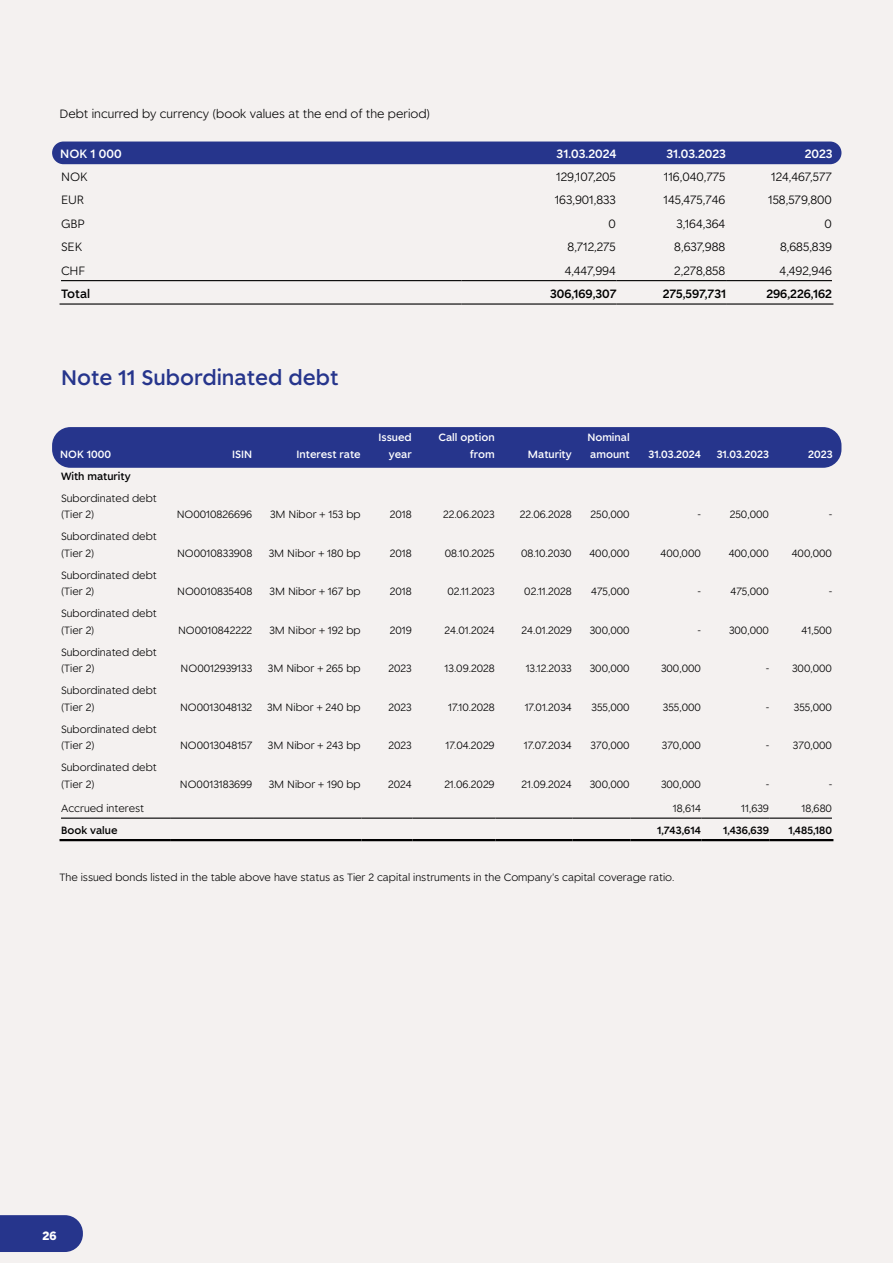
<style>
.page{position:relative;width:893px;height:1263px;background:#f4f1f0}
.page>*{position:absolute;margin:0;border:0;box-sizing:border-box;transform-origin:0 0}
.t1{font:500 21px "Spare Bank 1";color:#26358c}
.t2{font:300 12px "Spare Bank 1";color:#000}
.t3{font:500 12px "Spare Bank 1";color:#000}
.t4{font:500 12px "Spare Bank 1";color:#fff}
.t5{font:700 12px "Spare Bank 1";color:#fff}
.t6{font:300 10.5px/16.5px "Spare Bank 1";color:#000}
.t7{font:500 10.5px/16.5px "Spare Bank 1";color:#fff;text-align:right}
.t8{font:500 10.5px "Spare Bank 1";color:#000}
</style>
<div class="page">
<svg style="left:0;top:1215px;width:83px;height:37px;background:#303e91"></svg>
<div style="left:52px;top:427px;width:789px;height:41px;background:#26358c;border-radius:18px"></div>
<hr style="left:61px;top:817px;width:109px;height:2px;background:#000">
<hr style="left:170px;top:817px;width:83px;height:2px;background:#000">
<hr style="left:253px;top:817px;width:108px;height:2px;background:#000">
<hr style="left:361px;top:817px;width:51px;height:2px;background:#000">
<hr style="left:412px;top:817px;width:83px;height:2px;background:#000">
<hr style="left:495px;top:817px;width:77px;height:2px;background:#000">
<hr style="left:572px;top:817px;width:58px;height:2px;background:#000">
<hr style="left:630px;top:817px;width:72px;height:2px;background:#000">
<hr style="left:60px;top:839px;width:110px;height:2px;background:#000">
<hr style="left:170px;top:839px;width:83px;height:2px;background:#000">
<hr style="left:253px;top:839px;width:108px;height:2px;background:#000">
<hr style="left:361px;top:839px;width:51px;height:2px;background:#000">
<hr style="left:412px;top:839px;width:83px;height:2px;background:#000">
<hr style="left:495px;top:839px;width:77px;height:2px;background:#000">
<hr style="left:572px;top:839px;width:58px;height:2px;background:#000">
<hr style="left:630px;top:839px;width:72px;height:2px;background:#000">
<hr style="left:702px;top:839px;width:68px;height:2px;background:#000">
<hr style="left:770px;top:839px;width:63px;height:2px;background:#000">
<hr style="left:702px;top:817px;width:68px;height:2px;background:#000">
<hr style="left:770px;top:817px;width:62px;height:2px;background:#000">
<div style="left:52px;top:142px;width:789px;height:22px;background:#26358c;border-radius:11px"></div>
<hr style="left:61px;top:280px;width:400px;height:1px;background:#000">
<hr style="left:461px;top:280px;width:156px;height:1px;background:#000">
<hr style="left:617px;top:280px;width:109px;height:1px;background:#000">
<hr style="left:726px;top:280px;width:106px;height:1px;background:#000">
<hr style="left:60px;top:303px;width:401px;height:2px;background:#000">
<hr style="left:461px;top:303px;width:156px;height:2px;background:#000">
<hr style="left:617px;top:303px;width:109px;height:2px;background:#000">
<hr style="left:726px;top:303px;width:107px;height:2px;background:#000">
<p class="t2" style="left:60px;top:106px;width:372px">Debt incurred by currency (book values at the end of the period)</p>
<p class="t4" style="left:60px;top:145px;width:63px">NOK 1 000</p>
<p class="t4" style="left:557px;top:145px;width:61px">31.03.2024</p>
<p class="t4" style="left:666px;top:145px;width:61px">31.03.2023</p>
<p class="t4" style="left:805px;top:145px;width:29px">2023</p>
<p class="t2" style="left:61px;top:169px;width:28px">NOK</p>
<p class="t2" style="left:556px;top:169px;width:61px">129,107,205</p>
<p class="t2" style="left:664px;top:169px;width:63px">116,040,775</p>
<p class="t2" style="left:771px;top:169px;width:62px">124,467,577</p>
<p class="t2" style="left:61px;top:192px;width:25px">EUR</p>
<p class="t2" style="left:555px;top:192px;width:63px">163,901,833</p>
<p class="t2" style="left:664px;top:192px;width:63px">145,475,746</p>
<p class="t2" style="left:768px;top:192px;width:65px">158,579,800</p>
<p class="t2" style="left:61px;top:216px;width:25px">GBP</p>
<p class="t2" style="left:608px;top:216px;width:9px">0</p>
<p class="t2" style="left:676px;top:216px;width:50px">3,164,364</p>
<p class="t2" style="left:825px;top:216px;width:9px">0</p>
<p class="t2" style="left:61px;top:239px;width:23px">SEK</p>
<p class="t2" style="left:568px;top:239px;width:50px">8,712,275</p>
<p class="t2" style="left:674px;top:239px;width:53px">8,637,988</p>
<p class="t2" style="left:780px;top:239px;width:53px">8,685,839</p>
<p class="t2" style="left:61px;top:262px;width:26px">CHF</p>
<p class="t2" style="left:565px;top:262px;width:53px">4,447,994</p>
<p class="t2" style="left:674px;top:262px;width:53px">2,278,858</p>
<p class="t2" style="left:780px;top:262px;width:54px">4,492,946</p>
<p class="t3" style="left:61px;top:286px;width:31px">Total</p>
<p class="t3" style="left:550px;top:286px;width:68px">306,169,307</p>
<p class="t3" style="left:663px;top:286px;width:65px">275,597,731</p>
<p class="t3" style="left:766px;top:286px;width:67px">296,226,162</p>
<h1 class="t1" style="left:61px;top:363px;width:279px">Note 11 Subordinated debt</h1>
<p class="t7" style="left:60px;top:446px;width:52px">NOK 1000</p>
<p class="t7" style="left:232px;top:446px;width:21px">ISIN</p>
<p class="t7" style="left:297px;top:446px;width:66px">Interest rate</p>
<p class="t7" style="left:378px;top:429px;width:35px">Issued year</p>
<p class="t7" style="left:438px;top:429px;width:58px">Call option from</p>
<p class="t7" style="left:528px;top:446px;width:45px">Maturity</p>
<p class="t7" style="left:587px;top:429px;width:44px;text-align:left">Nominal amount</p>
<p class="t7" style="left:648px;top:446px;width:54px">31.03.2024</p>
<p class="t7" style="left:717px;top:446px;width:54px">31.03.2023</p>
<p class="t7" style="left:808px;top:446px;width:26px">2023</p>
<p class="t8" style="left:61px;top:469px;width:71px">With maturity</p>
<p class="t6" style="left:61px;top:489px;width:97px">Subordinated debt (Tier 2)</p>
<p class="t6" style="left:61px;top:528px;width:97px">Subordinated debt (Tier 2)</p>
<p class="t6" style="left:61px;top:566px;width:97px">Subordinated debt (Tier 2)</p>
<p class="t6" style="left:61px;top:605px;width:97px">Subordinated debt (Tier 2)</p>
<p class="t6" style="left:61px;top:643px;width:97px">Subordinated debt (Tier 2)</p>
<p class="t6" style="left:61px;top:682px;width:97px">Subordinated debt (Tier 2)</p>
<p class="t6" style="left:61px;top:720px;width:97px">Subordinated debt (Tier 2)</p>
<p class="t6" style="left:61px;top:759px;width:97px">Subordinated debt (Tier 2)</p>
<p class="t6" style="left:177px;top:506px;width:77px">NO0010826696</p>
<p class="t6" style="left:270px;top:506px;width:92px">3M Nibor + 153 bp</p>
<p class="t6" style="left:390px;top:506px;width:23px">2018</p>
<p class="t6" style="left:443px;top:506px;width:53px">22.06.2023</p>
<p class="t6" style="left:520px;top:506px;width:53px">22.06.2028</p>
<p class="t6" style="left:590px;top:506px;width:41px">250,000</p>
<p class="t6" style="left:698px;top:506px;width:4px">-</p>
<p class="t6" style="left:730px;top:506px;width:41px">250,000</p>
<p class="t6" style="left:829px;top:506px;width:4px">-</p>
<p class="t6" style="left:177px;top:544px;width:77px">NO0010833908</p>
<p class="t6" style="left:269px;top:544px;width:93px">3M Nibor + 180 bp</p>
<p class="t6" style="left:390px;top:544px;width:23px">2018</p>
<p class="t6" style="left:445px;top:544px;width:51px">08.10.2025</p>
<p class="t6" style="left:521px;top:544px;width:52px">08.10.2030</p>
<p class="t6" style="left:589px;top:544px;width:42px">400,000</p>
<p class="t6" style="left:661px;top:544px;width:42px">400,000</p>
<p class="t6" style="left:729px;top:544px;width:42px">400,000</p>
<p class="t6" style="left:792px;top:544px;width:42px">400,000</p>
<p class="t6" style="left:177px;top:583px;width:77px">NO0010835408</p>
<p class="t6" style="left:270px;top:583px;width:93px">3M Nibor + 167 bp</p>
<p class="t6" style="left:390px;top:583px;width:23px">2018</p>
<p class="t6" style="left:448px;top:583px;width:49px">02.11.2023</p>
<p class="t6" style="left:524px;top:583px;width:49px">02.11.2028</p>
<p class="t6" style="left:591px;top:583px;width:40px">475,000</p>
<p class="t6" style="left:698px;top:583px;width:4px">-</p>
<p class="t6" style="left:730px;top:583px;width:40px">475,000</p>
<p class="t6" style="left:829px;top:583px;width:4px">-</p>
<p class="t6" style="left:178px;top:621px;width:76px">NO0010842222</p>
<p class="t6" style="left:269px;top:621px;width:93px">3M Nibor + 192 bp</p>
<p class="t6" style="left:390px;top:621px;width:23px">2019</p>
<p class="t6" style="left:445px;top:621px;width:52px">24.01.2024</p>
<p class="t6" style="left:522px;top:621px;width:52px">24.01.2029</p>
<p class="t6" style="left:590px;top:621px;width:41px">300,000</p>
<p class="t6" style="left:698px;top:621px;width:4px">-</p>
<p class="t6" style="left:729px;top:621px;width:41px">300,000</p>
<p class="t6" style="left:801px;top:621px;width:32px">41,500</p>
<p class="t6" style="left:181px;top:660px;width:73px">NO0012939133</p>
<p class="t6" style="left:268px;top:660px;width:94px">3M Nibor + 265 bp</p>
<p class="t6" style="left:388px;top:660px;width:25px">2023</p>
<p class="t6" style="left:445px;top:660px;width:52px">13.09.2028</p>
<p class="t6" style="left:526px;top:660px;width:48px">13.12.2033</p>
<p class="t6" style="left:590px;top:660px;width:41px">300,000</p>
<p class="t6" style="left:661px;top:660px;width:41px">300,000</p>
<p class="t6" style="left:766px;top:660px;width:67px">- 300,000</p>
<p class="t6" style="left:180px;top:698px;width:74px">NO0013048132</p>
<p class="t6" style="left:267px;top:698px;width:95px">3M Nibor + 240 bp</p>
<p class="t6" style="left:388px;top:698px;width:25px">2023</p>
<p class="t6" style="left:448px;top:698px;width:48px">17.10.2028</p>
<p class="t6" style="left:525px;top:698px;width:49px">17.01.2034</p>
<p class="t6" style="left:592px;top:698px;width:40px">355,000</p>
<p class="t6" style="left:663px;top:698px;width:40px">355,000</p>
<p class="t6" style="left:766px;top:698px;width:67px">- 355,000</p>
<p class="t6" style="left:180px;top:737px;width:74px">NO0013048157</p>
<p class="t6" style="left:268px;top:737px;width:94px">3M Nibor + 243 bp</p>
<p class="t6" style="left:388px;top:737px;width:25px">2023</p>
<p class="t6" style="left:445px;top:737px;width:51px">17.04.2029</p>
<p class="t6" style="left:524px;top:737px;width:49px">17.07.2034</p>
<p class="t6" style="left:591px;top:737px;width:41px">370,000</p>
<p class="t6" style="left:662px;top:737px;width:41px">370,000</p>
<p class="t6" style="left:766px;top:737px;width:67px">- 370,000</p>
<p class="t6" style="left:180px;top:775px;width:74px">NO0013183699</p>
<p class="t6" style="left:269px;top:775px;width:94px">3M Nibor + 190 bp</p>
<p class="t6" style="left:388px;top:775px;width:25px">2024</p>
<p class="t6" style="left:444px;top:775px;width:52px">21.06.2029</p>
<p class="t6" style="left:522px;top:775px;width:52px">21.09.2024</p>
<p class="t6" style="left:590px;top:775px;width:41px">300,000</p>
<p class="t6" style="left:661px;top:775px;width:41px">300,000</p>
<p class="t6" style="left:766px;top:775px;width:4px">-</p>
<p class="t6" style="left:829px;top:775px;width:4px">-</p>
<p class="t6" style="left:61px;top:800px;width:85px">Accrued interest</p>
<p class="t6" style="left:673px;top:800px;width:29px">18,614</p>
<p class="t6" style="left:741px;top:800px;width:29px">11,639</p>
<p class="t6" style="left:801px;top:800px;width:32px">18,680</p>
<p class="t8" style="left:61px;top:823px;width:58px">Book value</p>
<p class="t8" style="left:657px;top:823px;width:45px">1,743,614</p>
<p class="t8" style="left:723px;top:823px;width:47px">1,436,639</p>
<p class="t8" style="left:788px;top:823px;width:45px">1,485,180</p>
<p class="t6" style="left:60px;top:869px;width:616px">The issued bonds listed in the table above have status as Tier 2 capital instruments in the Company's capital coverage ratio.</p>
<p class="t5" style="left:43px;top:1228px;width:16px">26</p>
</div>
